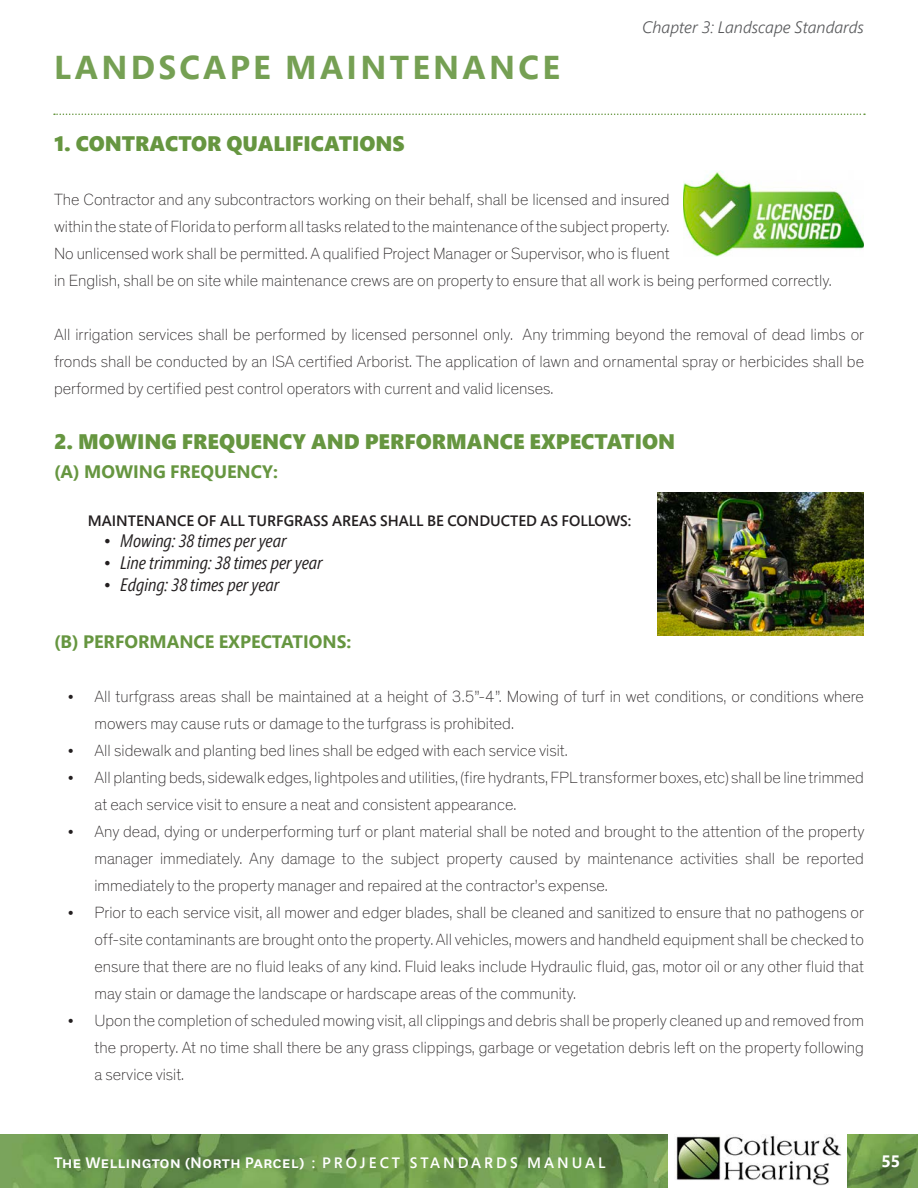
<style>
.page{position:relative;width:918px;height:1188px;background:#fff}
.page>*{position:absolute;margin:0;border:0;box-sizing:border-box;transform-origin:0 0}
.BODY_COPY{font:700 33px "Segoe Pro";letter-spacing:.1em;color:#75a053}
.t1{font:900 21px "Segoe Pro";color:#669640}
.t2{font:italic 18px "Segoe Pro Cond";color:#231f20}
.t3{font:500 18px "National";color:#fff}
.t4{font:700 18px "Segoe Pro";color:#669640}
.t5{font:100 16.5px/27px "Theinhardt";color:#231f20;text-align:justify}
.t6{font:italic 300 16.5px "Segoe Pro";color:#57585a}
.t7{font:700 16.5px "Segoe Pro";color:#fff}
.t8{font:600 15px "Segoe Pro";color:#231f20}
.s1{font-family:"Segoe Pro";font-weight:400}
.s2{font-family:"Segoe Pro";font-weight:600;font-size:15px}
</style>
<div class="page">
<img style="left:848px;top:1134px;width:70px;height:54px">
<img style="left:676px;top:1135px;width:166px;height:51px">
<img style="left:0;top:1134px;width:667px;height:54px">
<img style="left:657px;top:492px;width:207px;height:143px">
<img style="left:683px;top:171px;width:181px;height:85px">
<svg style="left:54px;top:114px;width:811px;height:1px"></svg>
<p class="BODY_COPY" style="left:54px;top:44px;width:507px">LANDSCAPE MAINTENANCE</p>
<p class="t6" style="left:642px;top:16px;width:223px">Chapter 3: Landscape Standards</p>
<p class="t1" style="left:54px;top:129px;width:352px">1. CONTRACTOR QUALIFICATIONS</p>
<p class="t5" style="left:54px;top:186px;width:779px;text-align:left">The Contractor and any subcontractors working on their behalf, shall be licensed and insured<br>within the state of Florida to perform all tasks related to the maintenance of the subject property.<br>No unlicensed work shall be permitted. A qualified Project Manager or Supervisor, who is fluent<br>in English, shall be on site while maintenance crews are on property to ensure that all work is being performed correctly.</p>
<p class="t5" style="left:54px;top:321px;width:812px">All irrigation services shall be performed by licensed personnel only. Any trimming beyond the removal of dead limbs or fronds shall be conducted by an ISA certified Arborist. The application of lawn and ornamental spray or herbicides shall be performed by certified pest control operators with current and valid licenses.</p>
<p class="t1" style="left:54px;top:427px;width:623px">2. MOWING FREQUENCY AND PERFORMANCE EXPECTATION</p>
<p class="t4" style="left:54px;top:459px;width:225px">(A) MOWING FREQUENCY:</p>
<p class="t8" style="left:88px;top:510px;width:545px">MAINTENANCE OF ALL TURFGRASS AREAS SHALL BE CONDUCTED AS FOLLOWS:</p>
<p class="t2" style="left:104px;top:530px;width:184px">• Mowing: 38 times per year</p>
<p class="t2" style="left:104px;top:551px;width:220px">• Line trimming: 38 times per year</p>
<p class="t2" style="left:104px;top:573px;width:176px">• Edging: 38 times per year</p>
<p class="t4" style="left:54px;top:628px;width:299px">(B) PERFORMANCE EXPECTATIONS:</p>
<p class="t5" style="left:94px;top:683px;width:771px;text-indent:-27px"><span class="s1">•</span> All turfgrass areas shall be maintained at a height of 3.5”-4”. Mowing of turf in wet conditions, or conditions where mowers may cause ruts or damage to the turfgrass is prohibited.</p>
<p class="t5" style="left:68px;top:737px;width:502px"><span class="s1">•</span> All sidewalk and planting bed lines shall be edged with each service visit.</p>
<p class="t5" style="left:94px;top:764px;width:771px;text-indent:-27px"><span class="s1">•</span> All planting beds, sidewalk edges, lightpoles and utilities, (fire hydrants, FPL transformer boxes, etc) shall be line trimmed at each service visit to ensure a neat and consistent appearance.</p>
<p class="t5" style="left:94px;top:818px;width:771px;text-indent:-27px"><span class="s1">•</span> Any dead, dying or underperforming turf or plant material shall be noted and brought to the attention of the property manager immediately. Any damage to the subject property caused by maintenance activities shall be reported immediately to the property manager and repaired at the contractor’s expense.</p>
<p class="t5" style="left:94px;top:899px;width:771px;text-indent:-27px"><span class="s1">•</span> Prior to each service visit, all mower and edger blades, shall be cleaned and sanitized to ensure that no pathogens or off-site contaminants are brought onto the property. All vehicles, mowers and handheld equipment shall be checked to ensure that there are no fluid leaks of any kind. Fluid leaks include Hydraulic fluid, gas, motor oil or any other fluid that may stain or damage the landscape or hardscape areas of the community.</p>
<p class="t5" style="left:94px;top:1007px;width:771px;text-indent:-27px"><span class="s1">•</span> Upon the completion of scheduled mowing visit, all clippings and debris shall be properly cleaned up and removed from the property. At no time shall there be any grass clippings, garbage or vegetation debris left on the property following a service visit.</p>
<p class="t3" style="left:54px;top:1150px;width:553px">The Wellington (North Parcel) <span class="s2">: P R O J E C T S TA N D A R D S M A N U A L</span></p>
<p class="t7" style="left:882px;top:1150px;width:20px">55</p>
</div>
